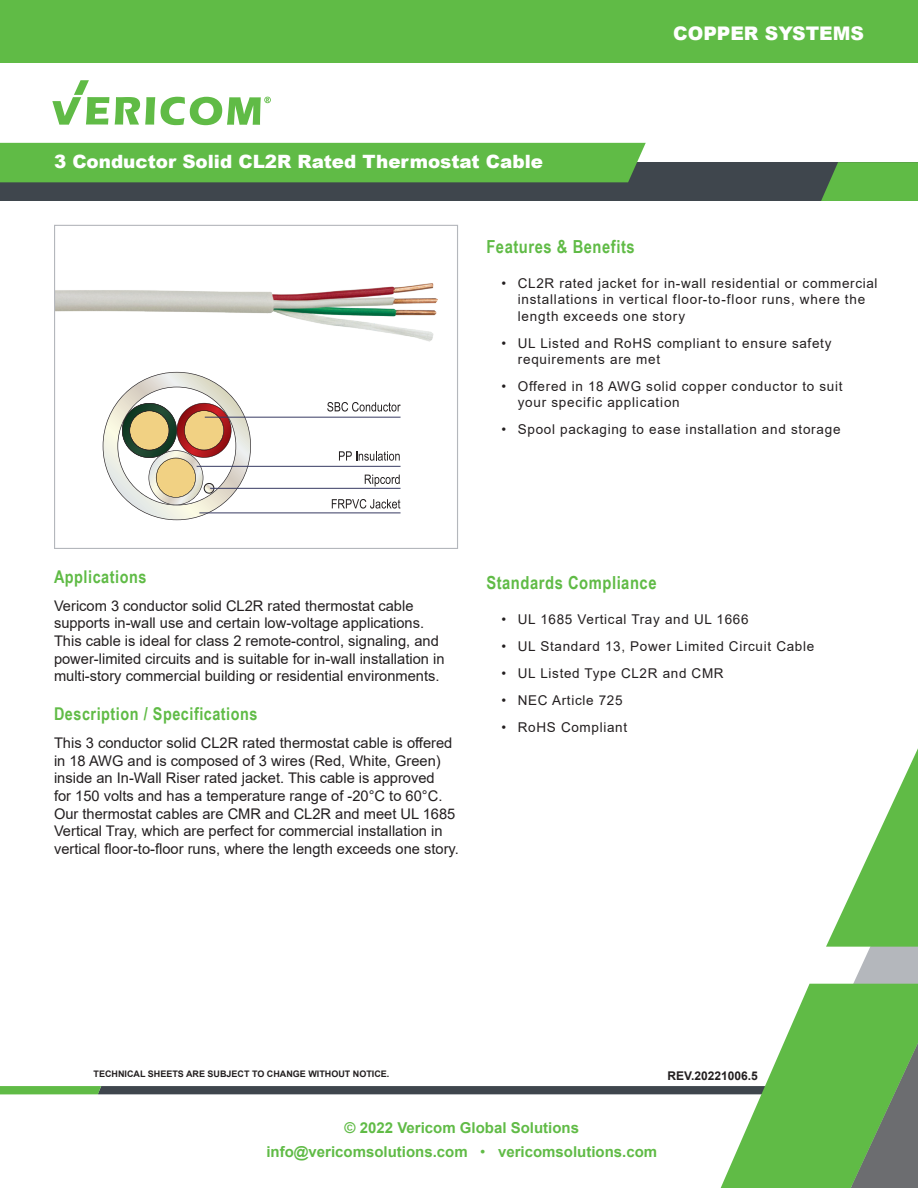
<style>
.page{position:relative;width:918px;height:1188px;background:#fff}
.page>*{position:absolute;margin:0;border:0;box-sizing:border-box;transform-origin:0 0}
.Page_Title_New{font:900 18.75px "Arial";color:#fff}
.Page_Title_New-2{font:900 18.3px "Arial";color:#fff}
.Template_Spec_Header{font:700 18px "Arial Narrow";letter-spacing:.03em;color:#60bb46}
.Template_Spec_Header-2{font:700 17.55px "Arial Narrow";letter-spacing:.03em;color:#60bb46}
.t1{font:700 15px/24.8px "Arial";color:#60bb46;text-align:center}
.Copy_Text_For_Templa{font:14.7px/17.5px "Arial";color:#231f20}
.Spec_Bullets_Line_2{font:13.5px "Arial";letter-spacing:.05em;color:#231f20}
.Contact_Info_Letterh{font:700 12px "Arial";color:#231f20}
.t2{font:700 9px "Arial";color:#231f20}
.s1{font-weight:400}
</style>
<div class="page">
<div style="left:0;top:162px;width:918px;height:39px;background:#3f464d"></div>
<div style="left:0;top:0;width:918px;height:63px;background:#60bb46"></div>
<svg style="left:101px;top:1086px;width:614px;height:8px;fill:#3f464d"></svg>
<svg style="left:0;top:1086px;width:101px;height:8px"></svg>
<svg style="left:809px;top:947px;width:109px;height:37px;fill:#b4b8bc"></svg>
<svg style="left:715px;top:984px;width:203px;height:204px"></svg>
<svg style="left:826px;top:748px;width:92px;height:199px"></svg>
<svg style="left:821px;top:162px;width:97px;height:39px"></svg>
<div style="left:0;top:143px;width:646px;height:39px;background:#60bb46"></div>
<svg style="left:115px;top:97px;width:40px;height:28px"></svg>
<svg style="left:52px;top:80px;width:57px;height:45px"></svg>
<svg style="left:161px;top:97px;width:110px;height:28px"></svg>
<img style="left:56px;top:283px;width:382px;height:134px">
<div style="left:54px;top:225px;width:404px;height:324px;border:1px solid #b4b7bc"></div>
<svg style="left:103px;top:372px;width:148px;height:148px"></svg>
<hr style="left:205px;top:417px;width:196px;height:1px;background:#373a62">
<hr style="left:197px;top:466px;width:204px;height:1px;background:#373a62">
<hr style="left:210px;top:488px;width:191px;height:1px;background:#373a62">
<hr style="left:199px;top:512px;width:202px;height:1px;background:#373a62">
<svg style="left:332px;top:499px;width:68px;height:10px"></svg>
<svg style="left:365px;top:475px;width:35px;height:11px"></svg>
<svg style="left:339px;top:451px;width:61px;height:10px"></svg>
<svg style="left:327px;top:402px;width:74px;height:10px"></svg>
<p class="Page_Title_New-2" style="left:54px;top:148px;width:491px">3 Conductor Solid CL2R Rated Thermostat Cable</p>
<p class="Page_Title_New" style="left:673px;top:19px;width:192px">COPPER SYSTEMS</p>
<p class="Template_Spec_Header" style="left:486px;top:233px;width:150px">Features &amp; Benefits</p>
<p class="Spec_Bullets_Line_2" style="left:501px;top:274px;width:378px">• CL2R rated jacket for in-wall residential or commercial</p>
<p class="Spec_Bullets_Line_2" style="left:518px;top:290px;width:349px">installations in vertical floor-to-floor runs, where the</p>
<p class="Spec_Bullets_Line_2" style="left:518px;top:306px;width:169px">length exceeds one story</p>
<p class="Spec_Bullets_Line_2" style="left:501px;top:333px;width:332px">• UL Listed and RoHS compliant to ensure safety</p>
<p class="Spec_Bullets_Line_2" style="left:518px;top:350px;width:144px">requirements are met</p>
<p class="Spec_Bullets_Line_2" style="left:501px;top:377px;width:343px">• Offered in 18 AWG solid copper conductor to suit</p>
<p class="Spec_Bullets_Line_2" style="left:518px;top:393px;width:163px">your specific application</p>
<p class="Spec_Bullets_Line_2" style="left:501px;top:420px;width:341px">• Spool packaging to ease installation and storage</p>
<p class="Template_Spec_Header-2" style="left:54px;top:563px;width:94px">Applications</p>
<p class="Copy_Text_For_Templa" style="left:54px;top:597px;width:372px">Vericom 3 conductor solid CL2R rated thermostat cable supports in-wall use and certain low-voltage applications.</p>
<p class="Copy_Text_For_Templa" style="left:54px;top:632px;width:392px">This cable is ideal for class 2 remote-control, signaling, and power-limited circuits and is suitable for in-wall installation in multi-story commercial building or residential environments.</p>
<p class="Template_Spec_Header-2" style="left:54px;top:701px;width:205px">Description / Specifications</p>
<p class="Copy_Text_For_Templa" style="left:54px;top:734px;width:406px">This 3 conductor solid CL2R rated thermostat cable is offered in 18 AWG and is composed of 3 wires (Red, White, Green) inside an In-Wall Riser rated jacket. This cable is approved<br>for 150 volts and has a temperature range of -20°C to 60°C.<br>Our thermostat cables are CMR and CL2R and meet UL 1685<br>Vertical Tray, which are perfect for commercial installation in vertical floor-to-floor runs, where the length exceeds one story.</p>
<p class="Template_Spec_Header" style="left:486px;top:569px;width:172px">Standards Compliance</p>
<p class="Spec_Bullets_Line_2" style="left:501px;top:610px;width:249px">• UL 1685 Vertical Tray and UL 1666</p>
<p class="Spec_Bullets_Line_2" style="left:501px;top:637px;width:314px">• UL Standard 13, Power Limited Circuit Cable</p>
<p class="Spec_Bullets_Line_2" style="left:501px;top:664px;width:224px">• UL Listed Type CL2R and CMR</p>
<p class="Spec_Bullets_Line_2" style="left:501px;top:691px;width:123px">• NEC Article 725</p>
<p class="Spec_Bullets_Line_2" style="left:501px;top:718px;width:127px">• RoHS Compliant</p>
<p class="t2" style="left:94px;top:1068px;width:297px">TECHNICAL SHEETS ARE SUBJECT TO CHANGE WITHOUT NOTICE.</p>
<p class="Contact_Info_Letterh" style="left:667px;top:1067px;width:92px">REV.20221006.5</p>
<p class="t1" style="left:266px;top:1115px;width:392px">© 2022 Vericom Global Solutions info@vericomsolutions.com <span class="s1">•</span> vericomsolutions.com</p>
</div>
